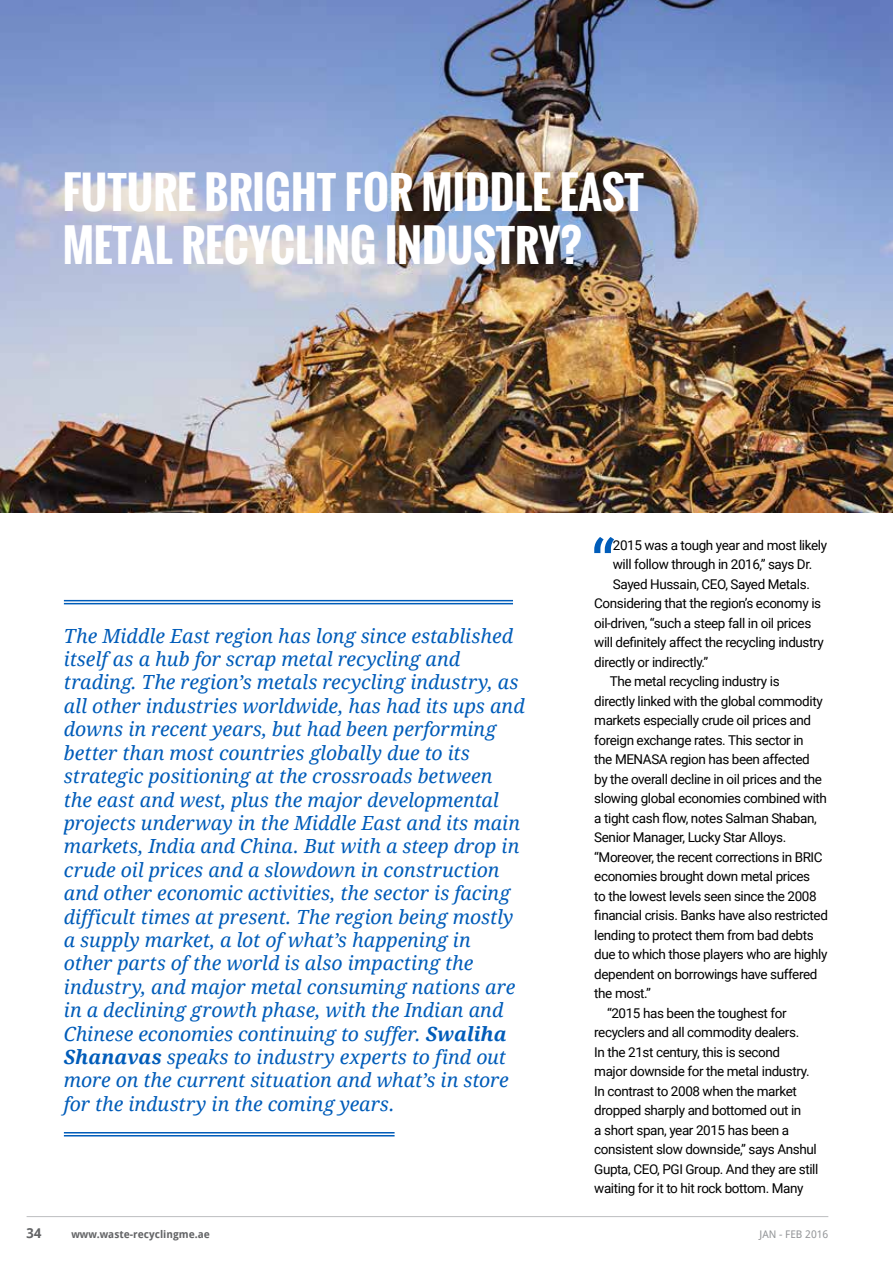
<style>
.page{position:relative;width:893px;height:1263px;background:#fff}
.page>*{position:absolute;margin:0;border:0;box-sizing:border-box;transform-origin:0 0}
.t1{font:68.4px "Roboto";color:#005cb9}
.t2{font:700 43.5px "Oswald";color:#fff}
.t3{font:italic 19.5px/23.4px "Droid Serif";color:#005cb9}
.t4{font:13.5px "Roboto";letter-spacing:-.03em;color:#000}
.t5{font:700 13.5px "Droid Sans";color:#636466}
.t6{font:700 10.5px "Droid Sans";color:#636466}
.t7{font:10.5px "Droid Sans";color:#939598}
.s1{font-weight:700}
</style>
<div class="page">
<hr style="left:27px;top:1216px;width:801px;height:1px;background:#bcbec0">
<img style="left:0;top:0;width:893px;height:513px">
<hr style="left:64px;top:600px;width:449px;height:1px;background:#005cb9">
<hr style="left:64px;top:603px;width:449px;height:1px;background:#005cb9">
<hr style="left:64px;top:1132px;width:331px;height:1px;background:#005cb9">
<hr style="left:64px;top:1135px;width:331px;height:1px;background:#005cb9">
<h2 class="t2" style="left:63px;top:160px;width:42px">FUTURE</h2>
<h2 class="t2" style="left:205px;top:160px;width:23px">BRIGHT</h2>
<h2 class="t2" style="left:345px;top:160px;width:23px">FOR</h2>
<h2 class="t2" style="left:422px;top:160px;width:52px">MIDDLE</h2>
<h2 class="t2" style="left:560px;top:160px;width:42px">EAST</h2>
<h2 class="t2" style="left:63px;top:212px;width:23px">METAL</h2>
<h2 class="t2" style="left:181px;top:212px;width:23px">RECYCLING</h2>
<h2 class="t2" style="left:385px;top:212px;width:23px">INDUSTRY</h2>
<h2 class="t2" style="left:561px;top:212px;width:22px">?</h2>
<p class="t3" style="left:64px;top:624px;width:462px">The Middle East region has long since established itself as a hub for scrap metal recycling and trading. The region’s metals recycling industry, as all other industries worldwide, has had its ups and downs in recent years, but had been performing better than most countries globally due to its strategic positioning at the crossroads between the east and west, plus the major developmental projects underway in the Middle East and its main markets, India and China. But with a steep drop in crude oil prices and a slowdown in construction and other economic activities, the sector is facing difficult times at present. The region being mostly a supply market, a lot of what’s happening in<br>other parts of the world is also impacting the industry, and major metal consuming nations are in a declining growth phase, with the Indian and Chinese economies continuing to suffer. <span class="s1">Swaliha Shanavas</span> speaks to industry experts to find out more on the current situation and what’s in store for the industry in the coming years.</p>
<h1 class="t1" style="left:591px;top:517px;width:26px">“</h1>
<p class="t4" style="left:613px;top:536px;width:216px">2015 was a tough year and most likely</p>
<p class="t4" style="left:613px;top:555px;width:201px">will follow through in 2016,” says Dr.</p>
<p class="t4" style="left:613px;top:575px;width:198px">Sayed Hussain, CEO, Sayed Metals.</p>
<p class="t4" style="left:594px;top:594px;width:228px">Considering that the region’s economy is</p>
<p class="t4" style="left:594px;top:614px;width:219px">oil-driven, “such a steep fall in oil prices</p>
<p class="t4" style="left:594px;top:633px;width:231px">will definitely affect the recycling industry</p>
<p class="t4" style="left:594px;top:653px;width:116px">directly or indirectly.”</p>
<p class="t4" style="left:610px;top:672px;width:171px">The metal recycling industry is</p>
<p class="t4" style="left:594px;top:692px;width:230px">directly linked with the global commodity</p>
<p class="t4" style="left:594px;top:711px;width:218px">markets especially crude oil prices and</p>
<p class="t4" style="left:594px;top:730px;width:211px">foreign exchange rates. This sector in</p>
<p class="t4" style="left:594px;top:750px;width:217px">the MENASA region has been affected</p>
<p class="t4" style="left:594px;top:769px;width:229px">by the overall decline in oil prices and the</p>
<p class="t4" style="left:594px;top:789px;width:234px">slowing global economies combined with</p>
<p class="t4" style="left:594px;top:808px;width:224px">a tight cash flow, notes Salman Shaban,</p>
<p class="t4" style="left:594px;top:828px;width:194px">Senior Manager, Lucky Star Alloys.</p>
<p class="t4" style="left:594px;top:847px;width:230px">“Moreover, the recent corrections in BRIC</p>
<p class="t4" style="left:594px;top:867px;width:217px">economies brought down metal prices</p>
<p class="t4" style="left:594px;top:886px;width:224px">to the lowest levels seen since the 2008</p>
<p class="t4" style="left:594px;top:906px;width:235px">financial crisis. Banks have also restricted</p>
<p class="t4" style="left:594px;top:925px;width:221px">lending to protect them from bad debts</p>
<p class="t4" style="left:594px;top:945px;width:235px">due to which those players who are highly</p>
<p class="t4" style="left:594px;top:964px;width:225px">dependent on borrowings have suffered</p>
<p class="t4" style="left:594px;top:984px;width:58px">the most.”</p>
<p class="t4" style="left:607px;top:1003px;width:181px">“2015 has been the toughest for</p>
<p class="t4" style="left:594px;top:1023px;width:206px">recyclers and all commodity dealers.</p>
<p class="t4" style="left:594px;top:1042px;width:187px">In the 21st century, this is second</p>
<p class="t4" style="left:594px;top:1062px;width:217px">major downside for the metal industry.</p>
<p class="t4" style="left:594px;top:1081px;width:204px">In contrast to 2008 when the market</p>
<p class="t4" style="left:594px;top:1101px;width:209px">dropped sharply and bottomed out in</p>
<p class="t4" style="left:594px;top:1120px;width:196px">a short span, year 2015 has been a</p>
<p class="t4" style="left:594px;top:1140px;width:224px">consistent slow downside,” says Anshul</p>
<p class="t4" style="left:594px;top:1159px;width:226px">Gupta, CEO, PGI Group. And they are still</p>
<p class="t4" style="left:594px;top:1179px;width:211px">waiting for it to hit rock bottom. Many</p>
<p class="t5" style="left:27px;top:1224px;width:16px">34</p>
<p class="t6" style="left:71px;top:1227px;width:140px">www.waste-recyclingme.ae</p>
<p class="t7" style="left:759px;top:1227px;width:70px">JAN - FEB 2016</p>
</div>
